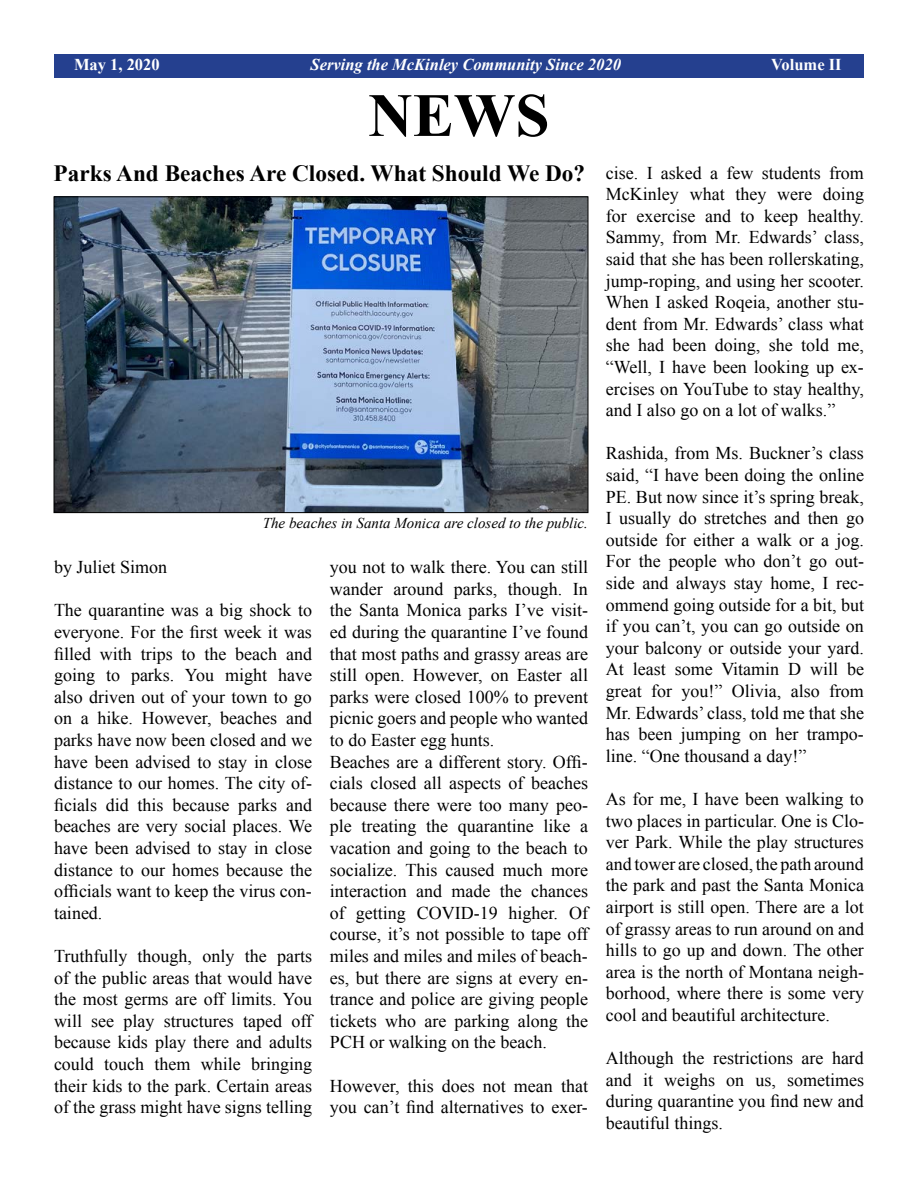
<style>
.page{position:relative;width:918px;height:1188px;background:#fff}
.page>*{position:absolute;margin:0;border:0;box-sizing:border-box;transform-origin:0 0}
.t1{font:700 61.5px "Times New Roman";color:#000}
.t2{font:700 23.25px "Times New Roman";color:#000}
.t3{font:18px/21.6px "Times New Roman";color:#000;text-align:justify}
.t4{font:italic 700 16.5px "Times New Roman";color:#fff}
.t5{font:700 16.5px "Times New Roman";color:#fff}
.t6{font:italic 15px "Times New Roman";color:#000}
</style>
<div class="page">
<div style="left:54px;top:54px;width:810px;height:24px;background:#25408f"></div>
<img style="left:56px;top:198px;width:530px;height:313px">
<div style="left:54px;top:196px;width:534px;height:317px;border:1px solid #000"></div>
<p class="t5" style="left:74px;top:53px;width:87px">May 1, 2020</p>
<p class="t4" style="left:311px;top:53px;width:312px">Serving the McKinley Community Since 2020</p>
<p class="t5" style="left:771px;top:53px;width:72px">Volume II</p>
<h1 class="t1" style="left:368px;top:73px;width:183px">NEWS</h1>
<p class="t2" style="left:54px;top:157px;width:533px">Parks And Beaches Are Closed. What Should We Do?</p>
<p class="t6" style="left:263px;top:512px;width:327px">The beaches in Santa Monica are closed to the public.</p>
<p class="t3" style="left:54px;top:556px;width:115px">by Juliet Simon</p>
<p class="t3" style="left:54px;top:599px;width:260px">The quarantine was a big shock to everyone. For the first week it was filled with trips to the beach and going to parks. You might have also driven out of your town to go on a hike. However, beaches and parks have now been closed and we have been advised to stay in close distance to our homes. The city of&shy;ficials did this because parks and beaches are very social places. We have been advised to stay in close distance to our homes because the officials want to keep the virus con&shy;tained.</p>
<p class="t3" style="left:54px;top:945px;width:260px">Truthfully though, only the parts of the public areas that would have the most germs are off limits. You will see play structures taped off because kids play there and adults could touch them while bringing their kids to the park. Certain areas of the grass might have signs telling</p>
<p class="t3" style="left:330px;top:556px;width:260px;text-align:left">you not to walk there. You can still wander around parks, though. In the Santa Monica parks I’ve visit&shy;ed during the quarantine I’ve found that most paths and grassy areas are still open. However, on Easter all parks were closed 100% to prevent picnic goers and people who wanted to do Easter egg hunts.<br>Beaches are a different story. Offi&shy;cials closed all aspects of beaches because there were too many peo&shy;ple treating the quarantine like a vacation and going to the beach to socialize. This caused much more interaction and made the chances of getting COVID-19 higher. Of course, it’s not possible to tape off miles and miles and miles of beach&shy;es, but there are signs at every en&shy;trance and police are giving people tickets who are parking along the PCH or walking on the beach.</p>
<p class="t3" style="left:330px;top:1074px;width:260px">However, this does not mean that you can’t find alternatives to exer-</p>
<p class="t3" style="left:606px;top:162px;width:260px">cise. I asked a few students from McKinley what they were doing for exercise and to keep healthy.<br>Sammy, from Mr. Edwards’ class, said that she has been rollerskating, jump-roping, and using her scooter.<br>When I asked Roqeia, another stu&shy;dent from Mr. Edwards’ class what she had been doing, she told me, “Well, I have been looking up ex&shy;ercises on YouTube to stay healthy, and I also go on a lot of walks.”</p>
<p class="t3" style="left:606px;top:442px;width:260px">Rashida, from Ms. Buckner’s class said, “I have been doing the online PE. But now since it’s spring break, I usually do stretches and then go outside for either a walk or a jog.<br>For the people who don’t go out&shy;side and always stay home, I rec&shy;ommend going outside for a bit, but if you can’t, you can go outside on your balcony or outside your yard.<br>At least some Vitamin D will be great for you!” Olivia, also from Mr. Edwards’ class, told me that she has been jumping on her trampo&shy;line. “One thousand a day!”</p>
<p class="t3" style="left:606px;top:788px;width:260px">As for me, I have been walking to two places in particular. One is Clo&shy;ver Park. While the play structures and tower are closed, the path around the park and past the Santa Monica airport is still open. There are a lot of grassy areas to run around on and hills to go up and down. The other area is the north of Montana neigh&shy;borhood, where there is some very cool and beautiful architecture.</p>
<p class="t3" style="left:606px;top:1047px;width:260px">Although the restrictions are hard and it weighs on us, sometimes during quarantine you find new and beautiful things.</p>
</div>
